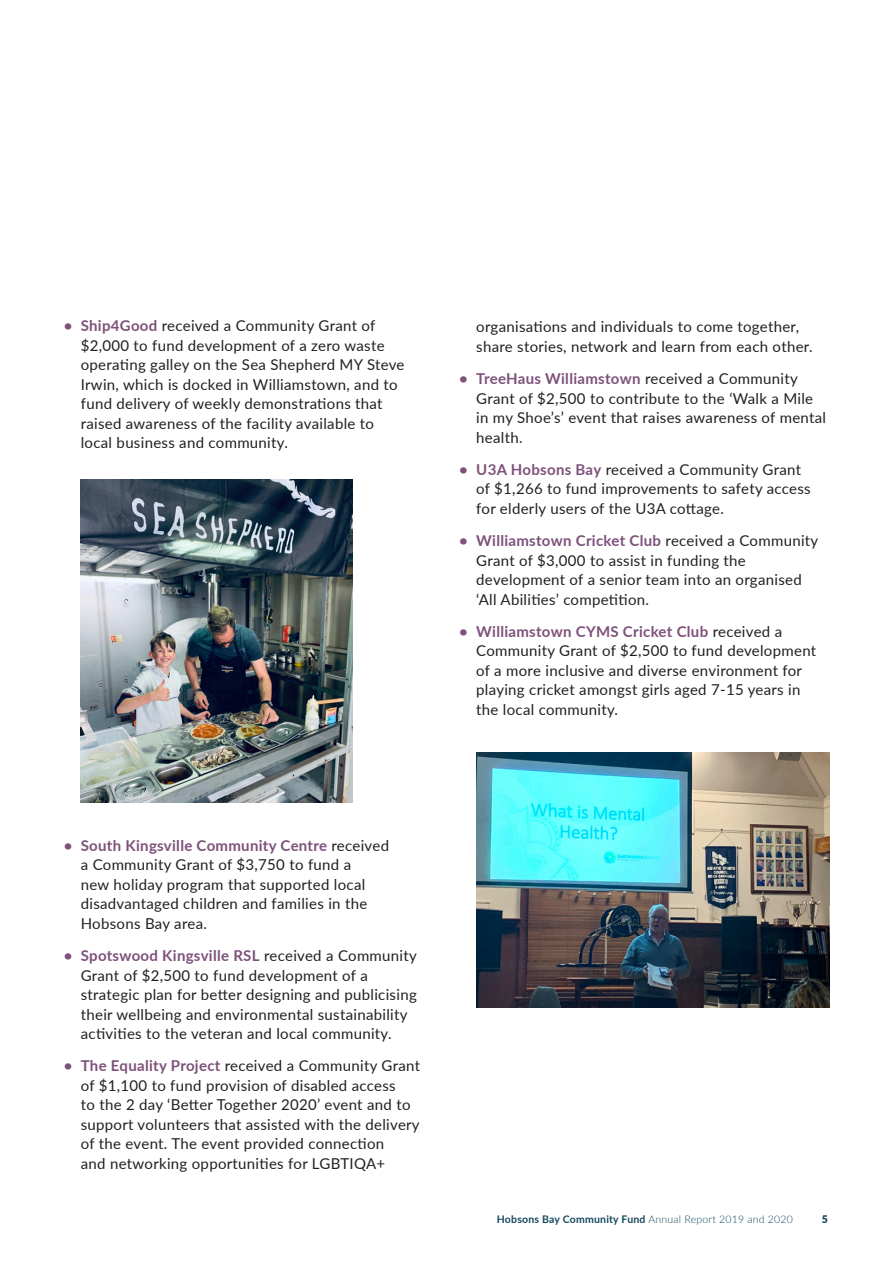
<style>
.page{position:relative;width:893px;height:1263px;background:#fff}
.page>*{position:absolute;margin:0;border:0;box-sizing:border-box;transform-origin:0 0}
.Normal_text_black{font:15px/19.5px "Lato";letter-spacing:.02em;color:#231f20}
.t1{font:700 10.5px "Lato";letter-spacing:.02em;color:#13485e}
.t2{font:900 10.5px "Lato";color:#13485e}
.s1{font-weight:700;color:#7d517a}
.s2{font-weight:300}
</style>
<div class="page">
<img style="left:81px;top:480px;width:272px;height:322px">
<img style="left:476px;top:753px;width:353px;height:255px">
<p class="Normal_text_black" style="left:81px;top:315px;width:325px;text-indent:-17px"><span class="s1">• Ship4Good</span> received a Community Grant of $2,000 to fund development of a zero waste operating galley on the Sea Shepherd MY Steve Irwin, which is docked in Williamstown, and to fund delivery of weekly demonstrations that raised awareness of the facility available to local business and community.</p>
<p class="Normal_text_black" style="left:476px;top:316px;width:338px">organisations and individuals to come together, share stories, network and learn from each other.</p>
<p class="Normal_text_black" style="left:476px;top:368px;width:351px;text-indent:-17px"><span class="s1">• TreeHaus Williamstown</span> received a Community Grant of $2,500 to contribute to the ‘Walk a Mile in my Shoe’s’ event that raises awareness of mental health.</p>
<p class="Normal_text_black" style="left:476px;top:459px;width:336px;text-indent:-17px"><span class="s1">• U3A Hobsons Bay</span> received a Community Grant of $1,266 to fund improvements to safety access for elderly users of the U3A cottage.</p>
<p class="Normal_text_black" style="left:476px;top:530px;width:344px;text-indent:-17px"><span class="s1">• Williamstown Cricket Club</span> received a Community Grant of $3,000 to assist in funding the development of a senior team into an organised ‘All Abilities’ competition.</p>
<p class="Normal_text_black" style="left:476px;top:621px;width:341px;text-indent:-17px"><span class="s1">• Williamstown CYMS Cricket Club</span> received a Community Grant of $2,500 to fund development of a more inclusive and diverse environment for playing cricket amongst girls aged 7-15 years in the local community.</p>
<p class="Normal_text_black" style="left:81px;top:835px;width:310px;text-indent:-17px"><span class="s1">• South Kingsville Community Centre</span> received a Community Grant of $3,750 to fund a<br>new holiday program that supported local disadvantaged children and families in the Hobsons Bay area.</p>
<p class="Normal_text_black" style="left:81px;top:945px;width:338px;text-indent:-17px"><span class="s1">• Spotswood Kingsville RSL</span> received a Community Grant of $2,500 to fund development of a strategic plan for better designing and publicising their wellbeing and environmental sustainability activities to the veteran and local community.</p>
<p class="Normal_text_black" style="left:81px;top:1055px;width:341px;text-indent:-17px"><span class="s1">• The Equality Project</span> received a Community Grant of $1,100 to fund provision of disabled access<br>to the 2 day ‘Better Together 2020’ event and to support volunteers that assisted with the delivery of the event. The event provided connection<br>and networking opportunities for LGBTIQA+</p>
<p class="t1" style="left:497px;top:1212px;width:298px">Hobsons Bay Community Fund <span class="s2">Annual Report 2019 and 2020</span></p>
<p class="t2" style="left:822px;top:1211px;width:8px">5</p>
</div>
